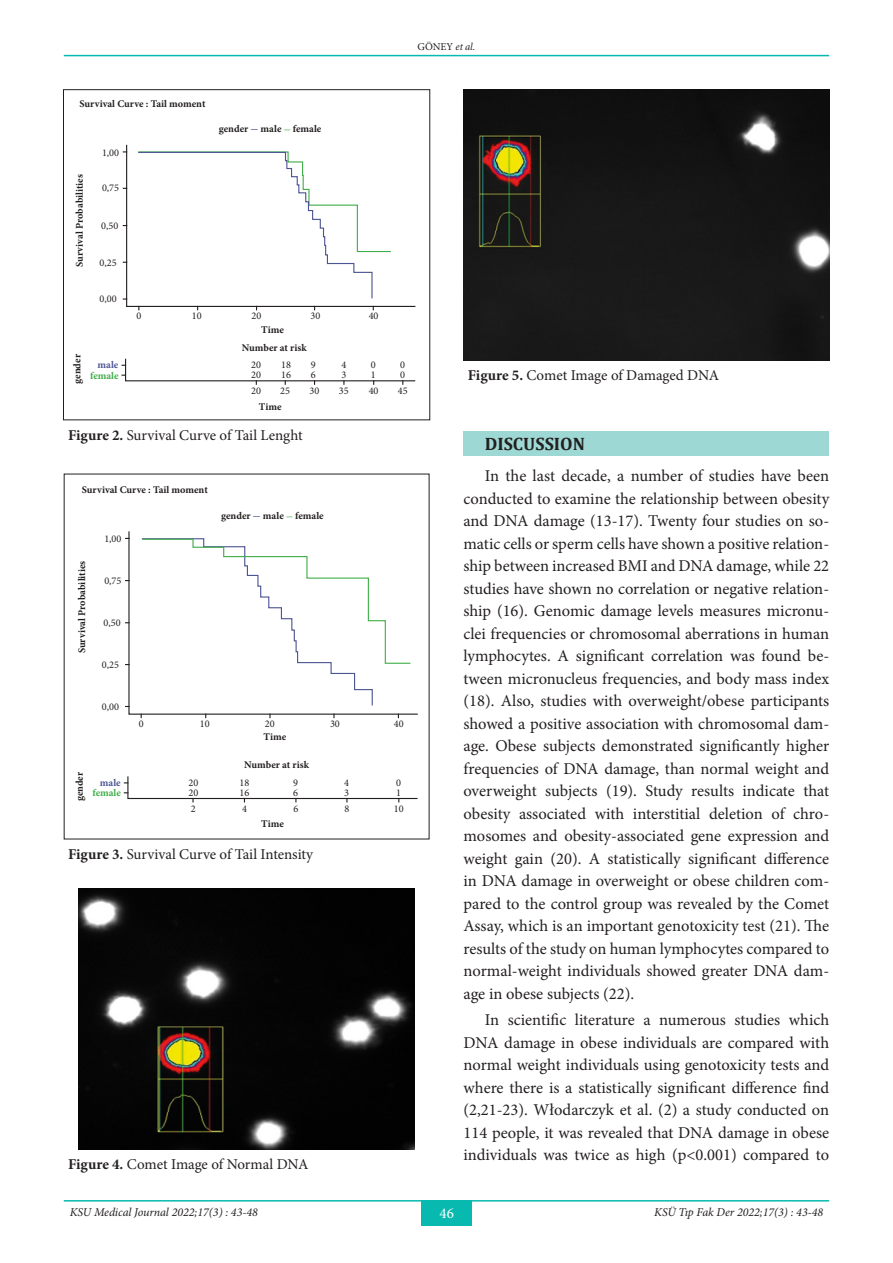
<style>
.page{position:relative;width:893px;height:1263px;background:#fff}
.page>*{position:absolute;margin:0;border:0;box-sizing:border-box;transform-origin:0 0}
.Başlık_1{font:700 18px "Cambria";color:#231f20}
.düzyazı{font:16.5px/22.5px "Minion Pro";color:#231f20;text-align:justify}
.kaynak_tablo{font:15px "Minion Pro";letter-spacing:-.005em;color:#231f20}
.t1{font:15px "Minion Pro";color:#fff}
.t2{font:italic 12px "Minion Pro";color:#231f20}
.t3{font:10.5px "Minion Pro";letter-spacing:-.005em;color:#231f20}
.t4{font:700 10.2px "Minion Pro";color:#231f20}
.t5{font:10.2px "Minion Pro";color:#231f20}
.t6{font:700 10.2px "Minion Pro";color:#40ae49}
.t7{font:700 10.2px "Minion Pro";letter-spacing:.005em;color:#4c5592}
.s1{font-style:italic}
.s2{color:#4c5592}
.s3{font-size:9px;color:#40ae49}
.s4{font-weight:700}
</style>
<div class="page">
<div style="left:421px;top:1201px;width:51px;height:25px;background:#08b9af"></div>
<hr style="left:64px;top:1200px;width:357px;height:1px;background:#08b9af">
<hr style="left:421px;top:1200px;width:51px;height:1px;background:#08b9af">
<hr style="left:472px;top:1200px;width:357px;height:1px;background:#08b9af">
<hr style="left:64px;top:55px;width:765px;height:1px;background:#08b9af">
<svg style="left:126px;top:144px;width:290px;height:164px"></svg>
<svg style="left:121px;top:358px;width:295px;height:27px"></svg>
<svg style="left:137px;top:151px;width:255px;height:148px"></svg>
<div style="left:63px;top:89px;width:367px;height:331px;border:1px solid #231f20"></div>
<svg style="left:128px;top:531px;width:290px;height:184px"></svg>
<svg style="left:124px;top:776px;width:294px;height:26px"></svg>
<svg style="left:141px;top:538px;width:270px;height:168px"></svg>
<img style="left:78px;top:888px;width:337px;height:261px">
<div style="left:463px;top:432px;width:366px;height:24px;background:#9ed8d4"></div>
<img style="left:463px;top:89px;width:366px;height:271px">
<p class="t3" style="left:418px;top:39px;width:59px">GÖNEY <span class="s1">et al.</span></p>
<p class="t4" style="left:80px;top:96px;width:127px">Survival Curve : Tail moment</p>
<p class="t4" style="left:72px;top:267px;width:94px;rotate:-90deg">Survival Probabilities</p>
<p class="t5" style="left:102px;top:146px;width:19px">1,00</p>
<p class="t5" style="left:102px;top:181px;width:19px">0,75</p>
<p class="t5" style="left:101px;top:219px;width:19px">0,50</p>
<p class="t5" style="left:99px;top:256px;width:19px">0,25</p>
<p class="t5" style="left:99px;top:292px;width:19px">0,00</p>
<p class="t4" style="left:219px;top:122px;width:104px">gender <span class="s2">-</span> male <span class="s3">-</span> female</p>
<p class="t5" style="left:136px;top:309px;width:6px">0</p>
<p class="t5" style="left:192px;top:309px;width:11px">10</p>
<p class="t5" style="left:252px;top:309px;width:11px">20</p>
<p class="t5" style="left:311px;top:309px;width:11px">30</p>
<p class="t5" style="left:369px;top:309px;width:11px">40</p>
<p class="t4" style="left:261px;top:322px;width:24px">Time</p>
<p class="t4" style="left:242px;top:340px;width:66px">Number at risk</p>
<p class="t4" style="left:70px;top:384px;width:31px;rotate:-90deg">gender</p>
<p class="t5" style="left:251px;top:358px;width:11px">20</p>
<p class="t5" style="left:281px;top:358px;width:11px">18</p>
<p class="t5" style="left:311px;top:358px;width:6px">9</p>
<p class="t5" style="left:341px;top:358px;width:6px">4</p>
<p class="t5" style="left:371px;top:358px;width:6px">0</p>
<p class="t5" style="left:400px;top:358px;width:6px">0</p>
<p class="t7" style="left:98px;top:358px;width:22px">male</p>
<p class="t6" style="left:90px;top:368px;width:30px">female</p>
<p class="t5" style="left:251px;top:368px;width:11px">20</p>
<p class="t5" style="left:281px;top:368px;width:11px">16</p>
<p class="t5" style="left:311px;top:368px;width:6px">6</p>
<p class="t5" style="left:341px;top:368px;width:6px">3</p>
<p class="t5" style="left:371px;top:368px;width:6px">1</p>
<p class="t5" style="left:400px;top:368px;width:6px">0</p>
<p class="t5" style="left:251px;top:384px;width:11px">20</p>
<p class="t5" style="left:280px;top:384px;width:11px">25</p>
<p class="t5" style="left:309px;top:384px;width:11px">30</p>
<p class="t5" style="left:339px;top:384px;width:11px">35</p>
<p class="t5" style="left:369px;top:384px;width:11px">40</p>
<p class="t5" style="left:398px;top:384px;width:11px">45</p>
<p class="t4" style="left:259px;top:399px;width:24px">Time</p>
<p class="kaynak_tablo" style="left:68px;top:425px;width:236px"><span class="s4">Figure 2.</span> Survival Curve of Tail Lenght</p>
<p class="t4" style="left:82px;top:483px;width:127px">Survival Curve : Tail moment</p>
<p class="t4" style="left:75px;top:653px;width:94px;rotate:-90deg">Survival Probabilities</p>
<p class="t5" style="left:104px;top:532px;width:19px">1,00</p>
<p class="t5" style="left:104px;top:573px;width:19px">0,75</p>
<p class="t5" style="left:104px;top:616px;width:19px">0,50</p>
<p class="t5" style="left:102px;top:658px;width:19px">0,25</p>
<p class="t5" style="left:102px;top:700px;width:19px">0,00</p>
<p class="t4" style="left:221px;top:508px;width:104px">gender <span class="s2">-</span> male <span class="s3">-</span> female</p>
<p class="t5" style="left:139px;top:717px;width:6px">0</p>
<p class="t5" style="left:200px;top:717px;width:11px">10</p>
<p class="t5" style="left:265px;top:717px;width:11px">20</p>
<p class="t5" style="left:330px;top:717px;width:11px">30</p>
<p class="t5" style="left:394px;top:717px;width:11px">40</p>
<p class="t4" style="left:264px;top:730px;width:24px">Time</p>
<p class="t4" style="left:244px;top:758px;width:66px">Number at risk</p>
<p class="t4" style="left:72px;top:801px;width:31px;rotate:-90deg">gender</p>
<p class="t5" style="left:188px;top:776px;width:11px">20</p>
<p class="t5" style="left:239px;top:776px;width:11px">18</p>
<p class="t5" style="left:293px;top:776px;width:6px">9</p>
<p class="t5" style="left:344px;top:776px;width:6px">4</p>
<p class="t5" style="left:396px;top:776px;width:6px">0</p>
<p class="t7" style="left:100px;top:775px;width:22px">male</p>
<p class="t6" style="left:92px;top:786px;width:30px">female</p>
<p class="t5" style="left:188px;top:786px;width:11px">20</p>
<p class="t5" style="left:239px;top:786px;width:11px">16</p>
<p class="t5" style="left:293px;top:786px;width:6px">6</p>
<p class="t5" style="left:344px;top:786px;width:6px">3</p>
<p class="t5" style="left:396px;top:786px;width:6px">1</p>
<p class="t5" style="left:191px;top:802px;width:6px">2</p>
<p class="t5" style="left:242px;top:802px;width:6px">4</p>
<p class="t5" style="left:293px;top:801px;width:6px">6</p>
<p class="t5" style="left:344px;top:802px;width:6px">8</p>
<p class="t5" style="left:394px;top:802px;width:11px">10</p>
<p class="t4" style="left:261px;top:817px;width:24px">Time</p>
<p class="kaynak_tablo" style="left:68px;top:844px;width:247px"><span class="s4">Figure 3.</span> Survival Curve of Tail Intensity</p>
<p class="kaynak_tablo" style="left:68px;top:1154px;width:242px"><span class="s4">Figure 4.</span> Comet Image of Normal DNA</p>
<p class="kaynak_tablo" style="left:468px;top:365px;width:253px"><span class="s4">Figure 5.</span> Comet Image of Damaged DNA</p>
<p class="Başlık_1" style="left:485px;top:431px;width:102px">DISCUSSION</p>
<p class="düzyazı" style="left:463px;top:465px;width:367px;text-indent:21px">In the last decade, a number of studies have been conducted to examine the relationship between obesity and DNA damage (13-17). Twenty four studies on so&shy;matic cells or sperm cells have shown a positive relation&shy;ship between increased BMI and DNA damage, while 22 studies have shown no correlation or negative relation&shy;ship (16). Genomic damage levels measures micronu&shy;clei frequencies or chromosomal aberrations in human lymphocytes. A significant correlation was found be&shy;tween micronucleus frequencies, and body mass index (18). Also, studies with overweight/obese participants showed a positive association with chromosomal dam&shy;age. Obese subjects demonstrated significantly higher frequencies of DNA damage, than normal weight and overweight subjects (19). Study results indicate that obesity associated with interstitial deletion of chro&shy;mosomes and obesity-associated gene expression and weight gain (20). A statistically significant difference in DNA damage in overweight or obese children com&shy;pared to the control group was revealed by the Comet Assay, which is an important genotoxicity test (21). The results of the study on human lymphocytes compared to normal-weight individuals showed greater DNA dam&shy;age in obese subjects (22).</p>
<p class="düzyazı" style="left:463px;top:1009px;width:367px;text-indent:21px">In scientific literature a numerous studies which DNA damage in obese individuals are compared with normal weight individuals using genotoxicity tests and where there is a statistically significant difference find (2,21-23). Włodarczyk et al. (2) a study conducted on 114 people, it was revealed that DNA damage in obese individuals was twice as high (p&lt;0.001) compared to</p>
<p class="t2" style="left:70px;top:1203px;width:190px">KSU Medical Journal 2022;17(3) : 43-48</p>
<p class="t1" style="left:439px;top:1203px;width:16px">46</p>
<p class="t2" style="left:654px;top:1203px;width:170px">KSÜ Tıp Fak Der 2022;17(3) : 43-48</p>
</div>
